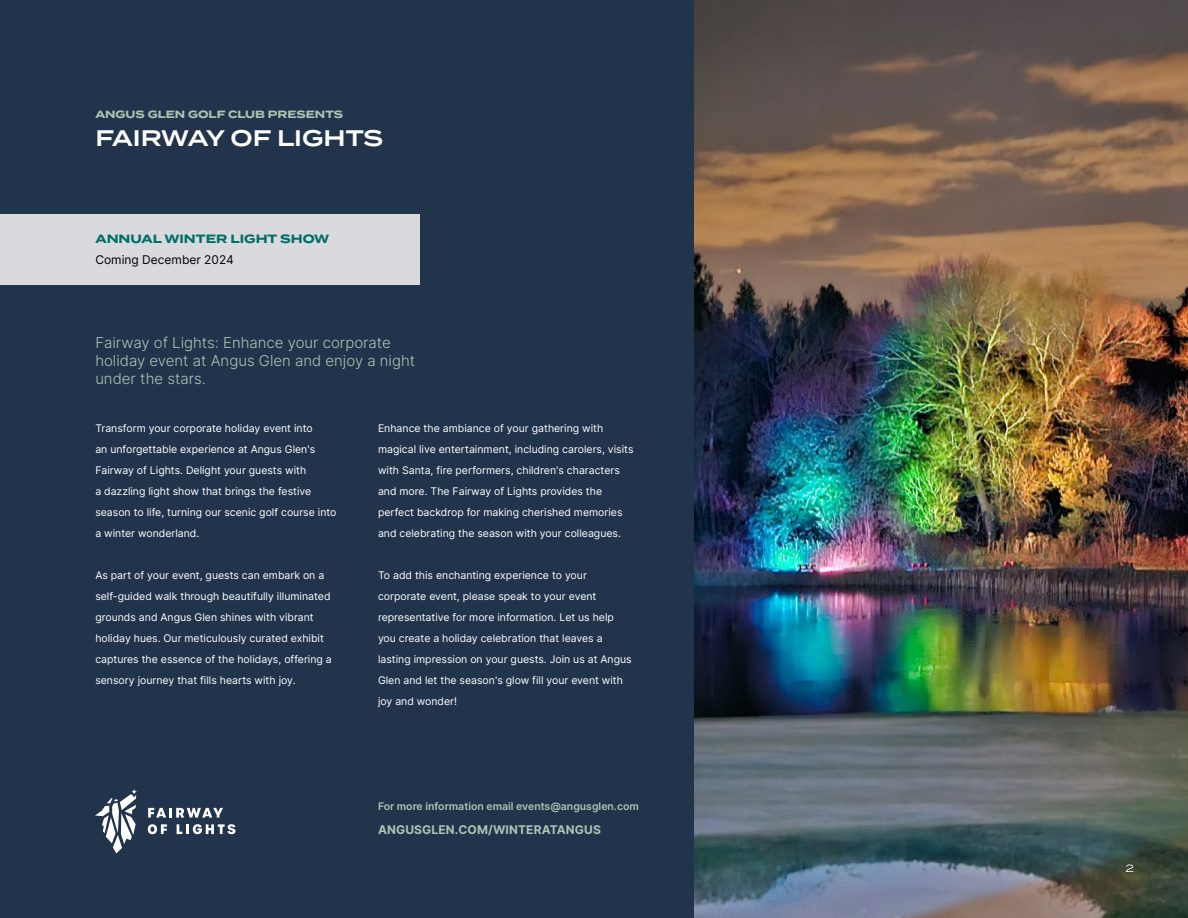
<style>
.page{position:relative;width:1188px;height:918px;background:#fff}
.page>*{position:absolute;margin:0;border:0;box-sizing:border-box;transform-origin:0 0}
.t1{font:600 22.5px "Termina";color:#fff}
.t2{font:300 15px/18px "Inter";color:#a9c5b1}
.t3{font:700 12px "Inter";letter-spacing:.01em;color:#a9c5b1}
.t4{font:700 12px "Termina";color:#007067}
.t5{font:12px "Inter";color:#000}
.t6{font:10.5px/21px "Inter";color:#fff}
.t7{font:600 10.5px "Inter";color:#a9c5b1}
.t8{font:700 10.5px "Termina";color:#a9c5b1}
.t9{font:10.5px "Termina";color:#fff}
</style>
<div class="page">
<div style="left:0;top:0;width:918px;height:918px;background:#21344c"></div>
<img style="left:694px;top:0;width:494px;height:918px">
<div style="left:0;top:214px;width:420px;height:71px;background:#dad9de"></div>
<svg style="left:148px;top:808px;width:75px;height:10px"></svg>
<svg style="left:148px;top:824px;width:19px;height:10px"></svg>
<svg style="left:177px;top:824px;width:58px;height:10px"></svg>
<svg style="left:95px;top:789px;width:42px;height:64px"></svg>
<p class="t8" style="left:95px;top:107px;width:249px">ANGUS GLEN GOLF CLUB PRESENTS</p>
<h1 class="t1" style="left:95px;top:121px;width:289px">FAIRWAY OF LIGHTS</h1>
<p class="t4" style="left:95px;top:229px;width:236px">ANNUAL WINTER LIGHT SHOW</p>
<p class="t5" style="left:95px;top:251px;width:140px">Coming December 2024</p>
<h2 class="t2" style="left:95px;top:333px;width:321px">Fairway of Lights: Enhance your corporate holiday event at Angus Glen and enjoy a night under the stars.</h2>
<p class="t6" style="left:378px;top:417px;width:257px">Enhance the ambiance of your gathering with magical live entertainment, including carolers, visits with Santa, fire performers, children's characters and more. The Fairway of Lights provides the perfect backdrop for making cherished memories and celebrating the season with your colleagues.</p>
<p class="t6" style="left:378px;top:564px;width:255px">To add this enchanting experience to your corporate event, please speak to your event representative for more information. Let us help you create a holiday celebration that leaves a lasting impression on your guests. Join us at Angus Glen and let the season's glow fill your event with joy and wonder!</p>
<p class="t6" style="left:95px;top:417px;width:243px">Transform your corporate holiday event into<br>an unforgettable experience at Angus Glen's Fairway of Lights. Delight your guests with<br>a dazzling light show that brings the festive season to life, turning our scenic golf course into a winter wonderland.</p>
<p class="t6" style="left:95px;top:564px;width:238px">As part of your event, guests can embark on a self-guided walk through beautifully illuminated grounds and Angus Glen shines with vibrant holiday hues. Our meticulously curated exhibit captures the essence of the holidays, offering a sensory journey that fills hearts with joy.</p>
<p class="t7" style="left:378px;top:799px;width:262px">For more information email events@angusglen.com</p>
<p class="t3" style="left:378px;top:821px;width:224px">ANGUSGLEN.COM/WINTERATANGUS</p>
<p class="t9" style="left:1125px;top:861px;width:10px">2</p>
</div>
